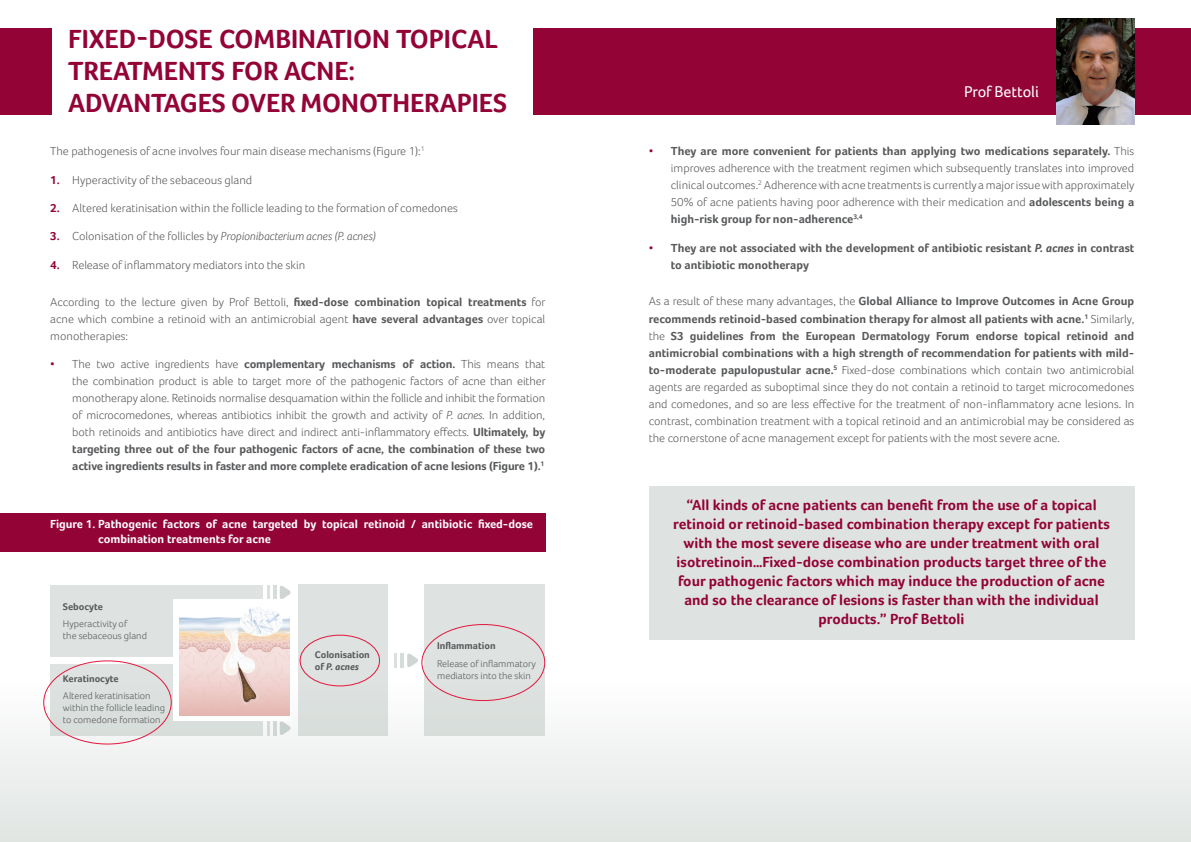
<style>
.page{position:relative;width:1191px;height:842px;background:#fff}
.page>*{position:absolute;margin:0;border:0;box-sizing:border-box;transform-origin:0 0}
.cabeceras{font:700 27px/32.4px "Foco";color:#930336}
.t1{font:16px "Foco";color:#fff}
.contenido{font:700 15px/19px "Foco";color:#930336;text-align:center}
.contenido-2{font:300 12px/17px "Foco";color:#57585a;text-align:justify}
.contenido-3{font:700 12px/15px "Foco";color:#fff}
.contenido-4{font:700 12px/17px "Foco";color:#57585a}
.contenido-5{font:italic 300 12px "Foco";color:#57585a}
.contenido-6{font:300 10px/12px "Foco";color:#57585a}
.contenido-7{font:700 10px/12px "Foco";color:#57585a}
.s1{font-weight:700;color:#930336}
.s2{font-weight:700;font-style:normal;color:#930336}
.s3{font-style:normal}
.s4{font-weight:700}
.s5{color:#930336}
.s6{font-style:italic}
.s7{font-weight:300;color:#930336}
</style>
<div class="page">
<div style="left:0;top:678px;width:1191px;height:164px;background:linear-gradient(to bottom,#fffefe,#e1e5e2)"></div>
<div style="left:0;top:28px;width:51px;height:87px;background:#930336"></div>
<div style="left:533px;top:28px;width:658px;height:87px;background:#930336"></div>
<div style="left:0;top:513px;width:545px;height:38px;background:#930336"></div>
<div style="left:649px;top:486px;width:485px;height:153px;background:#dee3e1"></div>
<div style="left:298px;top:584px;width:89px;height:151px;background:#dee3e1"></div>
<div style="left:425px;top:585px;width:120px;height:151px;background:#dee3e1"></div>
<div style="left:50px;top:664px;width:213px;height:71px;background:#dbe0de"></div>
<svg style="left:267px;top:585px;width:24px;height:14px"></svg>
<svg style="left:267px;top:720px;width:25px;height:16px"></svg>
<svg style="left:394px;top:653px;width:24px;height:15px"></svg>
<div style="left:50px;top:585px;width:213px;height:72px;background:#dee3e1"></div>
<div style="left:173px;top:600px;width:118px;height:121px;background:#fff"></div>
<img style="left:180px;top:607px;width:110px;height:108px">
<div style="left:300px;top:635px;width:80px;height:51px;border:1px solid #e2173d;border-radius:50%"></div>
<img style="left:1056px;top:18px;width:78px;height:107px">
<p class="cabeceras" style="left:68px;top:22px;width:440px">FIXED-DOSE COMBINATION TOPICAL<br>TREATMENTS FOR ACNE:<br>ADVANTAGES OVER MONOTHERAPIES</p>
<p class="contenido-2" style="left:50px;top:143px;width:376px">The pathogenesis of acne involves four main disease mechanisms (Figure 1):<sup>1</sup></p>
<p class="contenido-2" style="left:50px;top:171px;width:203px"><span class="s1">1.</span> Hyperactivity of the sebaceous gland</p>
<p class="contenido-2" style="left:50px;top:199px;width:409px"><span class="s1">2.</span> Altered keratinisation within the follicle leading to the formation of comedones</p>
<p class="contenido-5" style="left:50px;top:229px;width:327px"><span class="s2">3.</span> <span class="s3">Colonisation of the follicles by</span> Propionibacterium acnes (P. acnes)</p>
<p class="contenido-2" style="left:50px;top:256px;width:256px"><span class="s1">4.</span> Release of inflammatory mediators into the skin</p>
<p class="contenido-2" style="left:50px;top:293px;width:497px">According to the lecture given by Prof Bettoli, <span class="s4">fixed-dose combination topical treatments</span> for acne which combine a retinoid with an antimicrobial agent <span class="s4">have several advantages</span> over topical monotherapies:</p>
<p class="contenido-2" style="left:72px;top:355px;width:475px;text-indent:-22px"><span class="s5">•</span> The two active ingredients have <span class="s4">complementary mechanisms of action.</span> This means that the combination product is able to target more of the pathogenic factors of acne than either monotherapy alone. Retinoids normalise desquamation within the follicle and inhibit the formation of microcomedones, whereas antibiotics inhibit the growth and activity of <span class="s6">P. acnes.</span> In addition, both retinoids and antibiotics have direct and indirect anti-inflammatory effects. <span class="s4">Ultimately, by targeting three out of the four pathogenic factors of acne, the combination of these two active ingredients results in faster and more complete eradication of acne lesions (Figure 1).</span><sup>1</sup></p>
<p class="contenido-3" style="left:98px;top:516px;width:436px;text-indent:-48px">Figure 1. Pathogenic factors of acne targeted by topical retinoid / antibiotic fixed-dose combination treatments for acne</p>
<p class="contenido-7" style="left:63px;top:600px;width:41px">Sebocyte</p>
<p class="contenido-6" style="left:63px;top:618px;width:86px">Hyperactivity of<br>the sebaceous gland</p>
<p class="contenido-7" style="left:63px;top:672px;width:57px">Keratinocyte</p>
<p class="contenido-6" style="left:63px;top:690px;width:104px">Altered keratinisation within the follicle leading to comedone formation</p>
<p class="contenido-7" style="left:315px;top:648px;width:56px">Colonisation of <span class="s6">P. acnes</span></p>
<p class="contenido-7" style="left:437px;top:639px;width:60px">Inflammation</p>
<p class="contenido-6" style="left:437px;top:657px;width:100px">Release of inflammatory mediators into the skin</p>
<p class="t1" style="left:964px;top:82px;width:76px">Prof Bettoli</p>
<p class="contenido-2" style="left:671px;top:143px;width:465px;text-indent:-22px"><span class="s5">•</span> <span class="s4">They are more convenient for patients than applying two medications separately.</span> This improves adherence with the treatment regimen which subsequently translates into improved clinical outcomes.<sup>2</sup> Adherence with acne treatments is currently a major issue with approximately 50% of acne patients having poor adherence with their medication and <span class="s4">adolescents being a high-risk group for non-adherence</span><sup>3,4</sup></p>
<p class="contenido-4" style="left:671px;top:239px;width:465px;text-indent:-22px"><span class="s7">•</span> They are not associated with the development of antibiotic resistant <span class="s6">P. acnes</span> in contrast to antibiotic monotherapy</p>
<p class="contenido-2" style="left:649px;top:293px;width:487px">As a result of these many advantages, the <span class="s4">Global Alliance to Improve Outcomes in Acne Group recommends retinoid-based combination therapy for almost all patients with acne.</span><sup>1</sup> Similarly, the <span class="s4">S3 guidelines from the European Dermatology Forum endorse topical retinoid and antimicrobial combinations with a high strength of recommendation for patients with mild&shy;to-moderate papulopustular acne.</span><sup>5</sup> Fixed-dose combinations which contain two antimicrobial agents are regarded as suboptimal since they do not contain a retinoid to target microcomedones and comedones, and so are less effective for the treatment of non-inflammatory acne lesions. In contrast, combination treatment with a topical retinoid and an antimicrobial may be considered as the cornerstone of acne management except for patients with the most severe acne.</p>
<p class="contenido" style="left:673px;top:495px;width:438px">“All kinds of acne patients can benefit from the use of a topical retinoid or retinoid-based combination therapy except for patients with the most severe disease who are under treatment with oral isotretinoin…Fixed-dose combination products target three of the four pathogenic factors which may induce the production of acne and so the clearance of lesions is faster than with the individual products.” Prof Bettoli</p>
</div>
